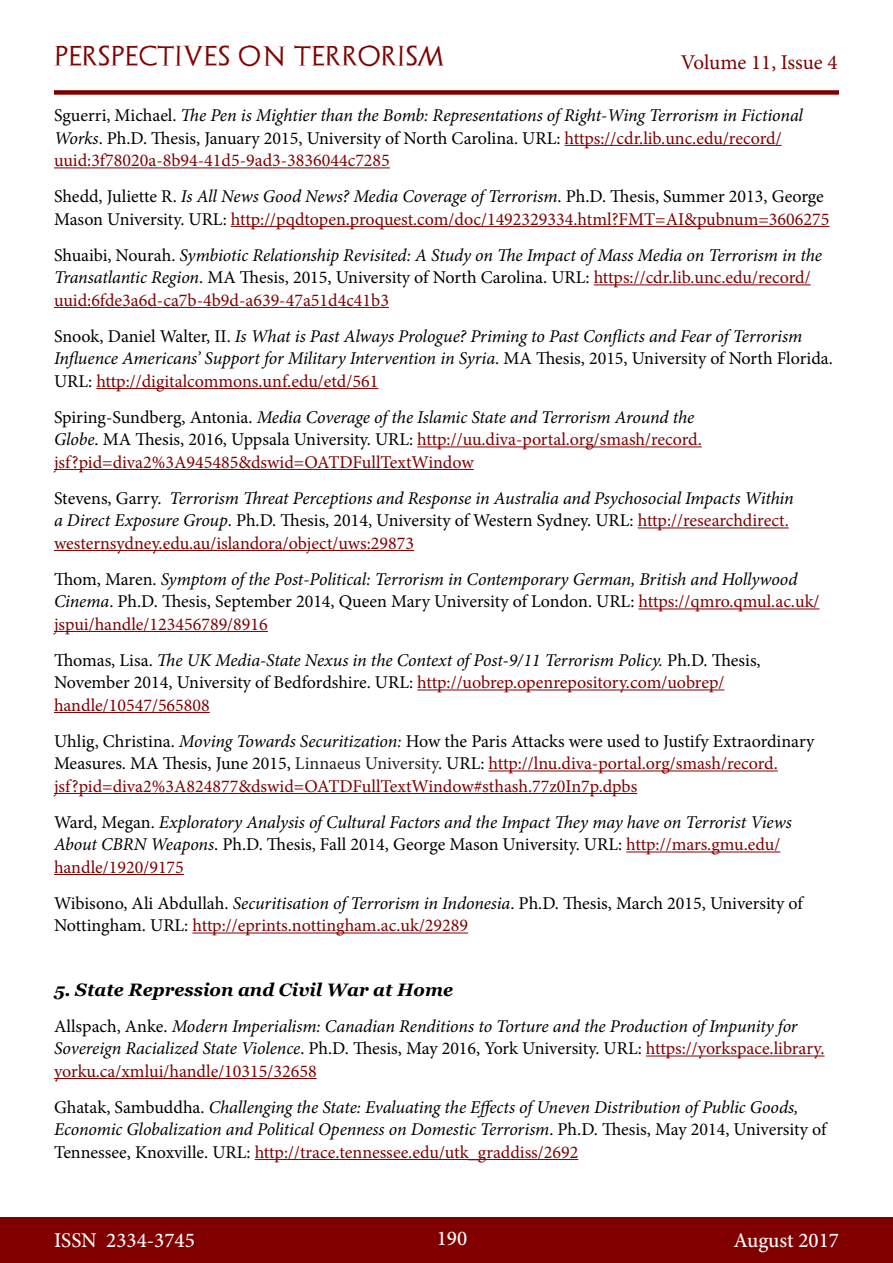
<style>
.page{position:relative;width:893px;height:1263px;background:#fff}
.page>*{position:absolute;margin:0;border:0;box-sizing:border-box;transform-origin:0 0}
.t1{font:500 21px "Minion Pro";color:#fff}
.t2{font:21px "Archeologicaps";letter-spacing:.045em;color:#800000}
.t3{font:21px "Minion Pro";letter-spacing:-.005em;color:#800000}
.t4{font:italic 18px/22.5px "Minion Pro";letter-spacing:-.01em;color:#000}
.t5{font:18px/22.5px "Minion Pro";color:#800000}
.t6{font:18px/22.5px "Minion Pro";color:#000}
.t7{font:italic 700 18px "Georgia";color:#000}
.s1{font-style:normal}
.s2{font-style:normal;color:#800000}
.s3{color:#000}
.s4{font-style:italic;color:#000}
.s5{font-style:italic}
.s6{color:#800000}
.s7{color:#222}
</style>
<div class="page">
<div style="left:0;top:1217px;width:893px;height:46px;background:#800000"></div>
<div style="left:54px;top:90px;width:785px;height:5px;background:#800000"></div>
<hr style="left:565px;top:145px;width:217px;height:1px;background:#800000">
<hr style="left:54px;top:167px;width:336px;height:1px;background:#800000">
<hr style="left:231px;top:226px;width:598px;height:1px;background:#800000">
<hr style="left:594px;top:284px;width:217px;height:1px;background:#800000">
<hr style="left:54px;top:307px;width:335px;height:1px;background:#800000">
<hr style="left:96px;top:388px;width:282px;height:1px;background:#800000">
<hr style="left:417px;top:446px;width:285px;height:1px;background:#800000">
<hr style="left:54px;top:469px;width:420px;height:1px;background:#800000">
<hr style="left:638px;top:527px;width:151px;height:1px;background:#800000">
<hr style="left:54px;top:550px;width:360px;height:1px;background:#800000">
<hr style="left:638px;top:608px;width:182px;height:1px;background:#800000">
<hr style="left:54px;top:631px;width:214px;height:1px;background:#800000">
<hr style="left:417px;top:689px;width:307px;height:1px;background:#800000">
<hr style="left:54px;top:712px;width:156px;height:1px;background:#800000">
<hr style="left:489px;top:770px;width:289px;height:1px;background:#800000">
<hr style="left:54px;top:793px;width:583px;height:1px;background:#800000">
<hr style="left:626px;top:851px;width:154px;height:1px;background:#800000">
<hr style="left:54px;top:874px;width:130px;height:1px;background:#800000">
<hr style="left:192px;top:932px;width:276px;height:1px;background:#800000">
<hr style="left:646px;top:1055px;width:179px;height:1px;background:#800000">
<hr style="left:54px;top:1078px;width:263px;height:1px;background:#800000">
<hr style="left:255px;top:1159px;width:323px;height:1px;background:#800000">
<p class="t2" style="left:54px;top:43px;width:392px">PERSPECTIVES ON TERRORISM</p>
<p class="t3" style="left:681px;top:48px;width:158px">Volume 11, Issue 4</p>
<p class="t4" style="left:54px;top:104px;width:751px"><span class="s1">Sguerri, Michael.</span> The Pen is Mightier than the Bomb: Representations of Right-Wing Terrorism in Fictional<br>Works<span class="s1">. Ph.D. Thesis, January 2015, University of North Carolina. URL:</span> <span class="s2">https://cdr.lib.unc.edu/record/ uuid:3f78020a-8b94-41d5-9ad3-3836044c7285</span></p>
<p class="t5" style="left:54px;top:185px;width:777px"><span class="s3">Shedd, Juliette R.</span> <span class="s4">Is All News Good News? Media Coverage of Terrorism</span><span class="s3">. Ph.D. Thesis, Summer 2013, George<br>Mason University. URL:</span> http://pqdtopen.proquest.com/doc/1492329334.html?FMT=AI&amp;pubnum=3606275</p>
<p class="t4" style="left:54px;top:244px;width:769px"><span class="s1">Shuaibi, Nourah.</span> Symbiotic Relationship Revisited: A Study on The Impact of Mass Media on Terrorism in the<br>Transatlantic Region<span class="s1">. MA Thesis, 2015, University of North Carolina. URL:</span> <span class="s2">https://cdr.lib.unc.edu/record/ uuid:6fde3a6d-ca7b-4b9d-a639-47a51d4c41b3</span></p>
<p class="t4" style="left:54px;top:325px;width:780px"><span class="s1">Snook, Daniel Walter, II.</span> Is What is Past Always Prologue? Priming to Past Conflicts and Fear of Terrorism<br>Influence Americans’ Support for Military Intervention in Syria<span class="s1">. MA Thesis, 2015, University of North Florida.<br>URL:</span> <span class="s2">http://digitalcommons.unf.edu/etd/561</span></p>
<p class="t5" style="left:54px;top:406px;width:649px"><span class="s3">Spiring-Sundberg, Antonia.</span> <span class="s4">Media Coverage of the Islamic State and Terrorism Around the<br>Globe</span><span class="s3">. MA Thesis, 2016, Uppsala University. URL:</span> http://uu.diva-portal.org/smash/record. jsf?pid=diva2%3A945485&amp;dswid=OATDFullTextWindow</p>
<p class="t4" style="left:54px;top:487px;width:741px"><span class="s1">Stevens, Garry.</span> Terrorism Threat Perceptions and Response in Australia and Psychosocial Impacts Within a Direct Exposure Group<span class="s1">. Ph.D. Thesis, 2014, University of Western Sydney. URL:</span> <span class="s2">http://researchdirect. westernsydney.edu.au/islandora/object/uws:29873</span></p>
<p class="t4" style="left:54px;top:568px;width:767px"><span class="s1">Thom, Maren.</span> Symptom of the Post-Political: Terrorism in Contemporary German, British and Hollywood<br>Cinema<span class="s1">. Ph.D. Thesis, September 2014, Queen Mary University of London. URL:</span> <span class="s2">https://qmro.qmul.ac.uk/ jspui/handle/123456789/8916</span></p>
<p class="t6" style="left:54px;top:649px;width:708px">Thomas, Lisa. <span class="s5">The UK Media-State Nexus in the Context of Post-9/11 Terrorism Policy.</span> Ph.D. Thesis,<br>November 2014, University of Bedfordshire. URL: <span class="s6">http://uobrep.openrepository.com/uobrep/ handle/10547/565808</span></p>
<p class="t5" style="left:54px;top:730px;width:762px"><span class="s3">Uhlig, Christina.</span> <span class="s4">Moving Towards Securitization:</span> <span class="s3">How the Paris Attacks were used to Justify Extraordinary<br>Measures. MA Thesis, June 2015,</span> <span class="s7">Linnaeus University</span><span class="s3">. URL:</span> http://lnu.diva-portal.org/smash/record. jsf?pid=diva2%3A824877&amp;dswid=OATDFullTextWindow#sthash.77z0In7p.dpbs</p>
<p class="t4" style="left:54px;top:811px;width:739px"><span class="s1">Ward, Megan.</span> Exploratory Analysis of Cultural Factors and the Impact They may have on Terrorist Views<br>About CBRN Weapons<span class="s1">. Ph.D. Thesis, Fall 2014, George Mason University. URL:</span> <span class="s2">http://mars.gmu.edu/ handle/1920/9175</span></p>
<p class="t6" style="left:54px;top:892px;width:750px">Wibisono, Ali Abdullah. <span class="s5">Securitisation of Terrorism in Indonesia</span>. Ph.D. Thesis, March 2015, University of<br>Nottingham. URL: <span class="s6">http://eprints.nottingham.ac.uk/29289</span></p>
<p class="t7" style="left:54px;top:978px;width:401px">5. State Repression and Civil War at Home</p>
<p class="t4" style="left:54px;top:1015px;width:772px"><span class="s1">Allspach, Anke.</span> Modern Imperialism: Canadian Renditions to Torture and the Production of Impunity for<br>Sovereign Racialized State Violence<span class="s1">. Ph.D. Thesis, May 2016, York University. URL:</span> <span class="s2">https://yorkspace.library. yorku.ca/xmlui/handle/10315/32658</span></p>
<p class="t4" style="left:54px;top:1096px;width:774px"><span class="s1">Ghatak, Sambuddha.</span> Challenging the State: Evaluating the Effects of Uneven Distribution of Public Goods,<br>Economic Globalization and Political Openness on Domestic Terrorism<span class="s1">. Ph.D. Thesis, May 2014, University of<br>Tennessee, Knoxville. URL:</span> <span class="s2">http://trace.tennessee.edu/utk_graddiss/2692</span></p>
<p class="t1" style="left:54px;top:1226px;width:142px">ISSN 2334-3745</p>
<p class="t1" style="left:437px;top:1224px;width:32px">190</p>
<p class="t1" style="left:733px;top:1226px;width:107px">August 2017</p>
</div>
